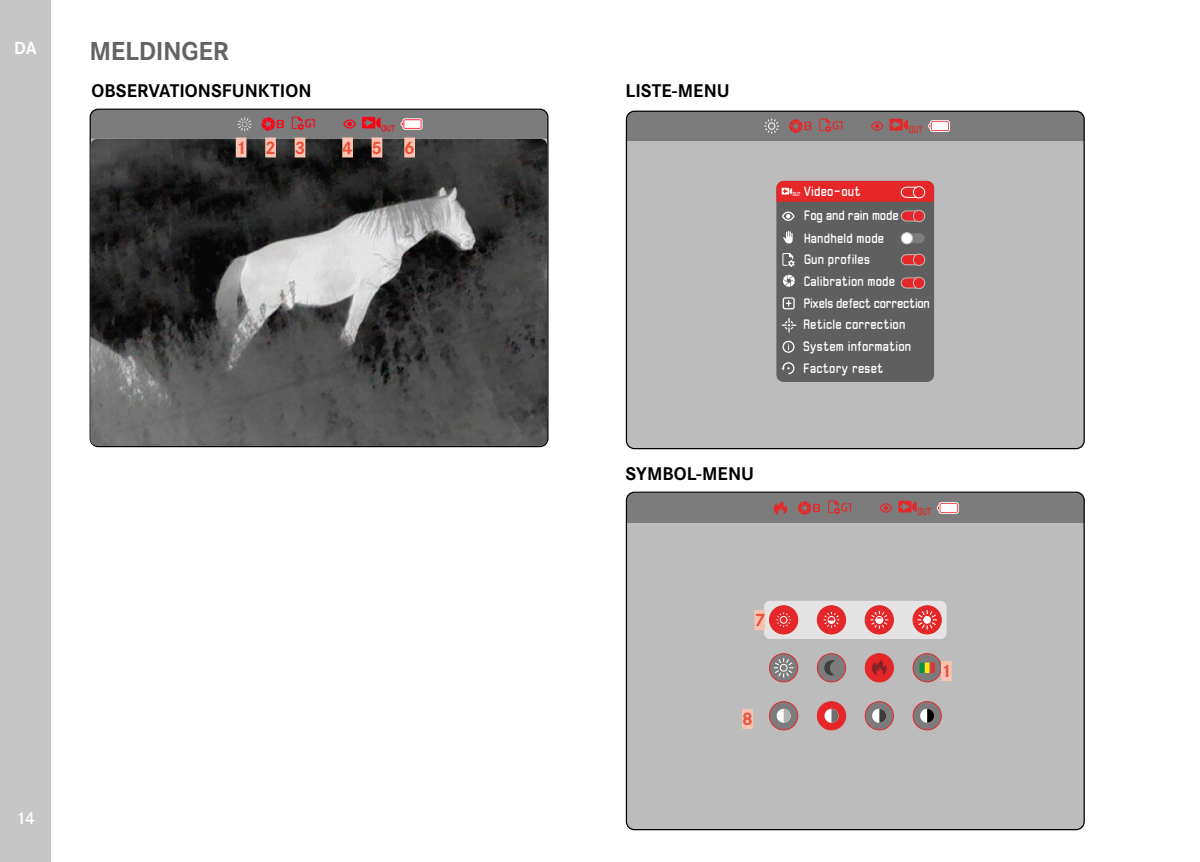
<style>
.page{position:relative;width:1200px;height:862px;background:#fff}
.page>*{position:absolute;margin:0;border:0;box-sizing:border-box;transform-origin:0 0}
.t1{font:700 27px "Corporate S";letter-spacing:-.015em;color:#646363}
.t2{font:700 19.12px "Corporate S";color:#000}
.t3{font:700 18.68px "Corporate S";letter-spacing:1em;color:#ea4f3c}
.t4{font:700 18.22px "Corporate S";color:#fff}
.t5{font:600 18px "Corporate S";color:#fff}
.t6{font:11.92px "LG1055";letter-spacing:.025em;color:#fff;scale:.9 1}
.t7{font:11.92px "LG1055";letter-spacing:-.015em;color:#fff;scale:.9 1}
.t8{font:11.92px "LG1055";color:#fff;scale:.9 1}
.t9{font:9px "LG1055";color:#e6272a;scale:.86 1}
.t10{font:5.17px "LG1055";color:#fff;scale:.86 1}
</style>
<div class="page">
<div style="left:0;top:0;width:51px;height:861px;background:#c6c6c6"></div>
<img style="left:90px;top:110px;width:456px;height:336px">
<img style="left:90px;top:139px;width:457px;height:306px">
<div style="left:236px;top:137px;width:10px;height:20px;background:#f9c5b2"></div>
<div style="left:265px;top:137px;width:11px;height:20px;background:#f9c5b2"></div>
<div style="left:342px;top:137px;width:11px;height:20px;background:#f9c5b2"></div>
<div style="left:294px;top:137px;width:11px;height:20px;background:#f9c5b2"></div>
<div style="left:404px;top:137px;width:11px;height:20px;background:#f9c5b2"></div>
<div style="left:371px;top:137px;width:11px;height:20px;background:#f9c5b2"></div>
<div style="left:627px;top:141px;width:456px;height:307px;background:#bcbcbc"></div>
<div style="left:626px;top:111px;width:457px;height:30px;background:#7c7c7c"></div>
<div style="left:776px;top:181px;width:157px;height:201px;background:#5f5f5f;border-radius:7px"></div>
<div style="left:782px;top:340px;width:12px;height:12px;border:1px solid #fff;border-radius:50%"></div>
<svg style="left:786px;top:300px;width:5px;height:6px"></svg>
<div style="left:782px;top:297px;width:12px;height:12px;border:1px solid #fff;border-radius:2px"></div>
<svg style="left:781px;top:362px;width:13px;height:13px"></svg>
<svg style="left:910px;top:233px;width:14px;height:10px"></svg>
<div style="left:900px;top:232px;width:12px;height:12px;background:#fff;border:1px solid #bcbcbc;border-radius:50%"></div>
<svg style="left:900px;top:210px;width:24px;height:12px"></svg>
<div style="left:912px;top:210px;width:12px;height:12px;background:#e6272a;border:1px solid #bcbcbc;border-radius:50%"></div>
<svg style="left:900px;top:254px;width:24px;height:11px"></svg>
<svg style="left:912px;top:253px;width:12px;height:13px"></svg>
<svg style="left:900px;top:277px;width:24px;height:12px"></svg>
<div style="left:912px;top:277px;width:12px;height:12px;background:#e6272a;border:1px solid #bcbcbc;border-radius:50%"></div>
<svg style="left:783px;top:275px;width:11px;height:11px"></svg>
<svg style="left:782px;top:253px;width:12px;height:14px"></svg>
<svg style="left:786px;top:214px;width:4px;height:4px"></svg>
<div style="left:781px;top:211px;width:13px;height:10px;border:1px solid #fff;border-radius:50%"></div>
<svg style="left:776px;top:181px;width:157px;height:21px"></svg>
<svg style="left:928px;top:120px;width:21px;height:12px"></svg>
<svg style="left:789px;top:119px;width:22px;height:14px"></svg>
<svg style="left:875px;top:124px;width:4px;height:4px"></svg>
<div style="left:870px;top:121px;width:13px;height:10px;border:1px solid #e6272a;border-radius:50%"></div>
<svg style="left:889px;top:119px;width:18px;height:11px"></svg>
<svg style="left:819px;top:118px;width:23px;height:14px"></svg>
<svg style="left:764px;top:118px;width:15px;height:16px"></svg>
<svg style="left:783px;top:231px;width:9px;height:12px"></svg>
<svg style="left:781px;top:318px;width:15px;height:14px"></svg>
<div style="left:625px;top:110px;width:459px;height:339px;border:1px solid #000;border-radius:8px"></div>
<div style="left:627px;top:522px;width:456px;height:307px;background:#bcbcbc"></div>
<div style="left:626px;top:493px;width:457px;height:29px;background:#7c7c7c"></div>
<svg style="left:763px;top:600px;width:183px;height:38px;fill:#e4e4e4"></svg>
<div style="left:912px;top:605px;width:29px;height:29px;background:#e6272a;border:1px solid #e6272a;border-radius:50%"></div>
<div style="left:769px;top:605px;width:28px;height:29px;background:#e6272a;border:1px solid #e6272a;border-radius:50%"></div>
<svg style="left:776px;top:612px;width:14px;height:14px"></svg>
<div style="left:816px;top:605px;width:29px;height:29px;background:#e6272a;border:1px solid #e6272a;border-radius:50%"></div>
<svg style="left:823px;top:612px;width:16px;height:15px"></svg>
<div style="left:864px;top:605px;width:29px;height:29px;background:#e6272a;border:1px solid #e6272a;border-radius:50%"></div>
<svg style="left:870px;top:610px;width:18px;height:18px"></svg>
<svg style="left:917px;top:609px;width:19px;height:20px"></svg>
<svg style="left:912px;top:653px;width:29px;height:28px"></svg>
<svg style="left:919px;top:662px;width:4px;height:10px"></svg>
<div style="left:924px;top:662px;width:5px;height:10px;background:#feeb00"></div>
<svg style="left:930px;top:662px;width:4px;height:10px"></svg>
<svg style="left:769px;top:653px;width:28px;height:28px"></svg>
<svg style="left:773px;top:657px;width:20px;height:20px"></svg>
<div style="left:816px;top:653px;width:29px;height:28px;background:#7c7c7c;border:1px solid #e6272a;border-radius:50%"></div>
<svg style="left:824px;top:660px;width:10px;height:15px"></svg>
<div style="left:864px;top:653px;width:29px;height:28px;background:#e6272a;border:1px solid #e6272a;border-radius:50%"></div>
<svg style="left:871px;top:660px;width:15px;height:15px"></svg>
<svg style="left:773px;top:501px;width:14px;height:13px"></svg>
<div style="left:769px;top:701px;width:28px;height:28px;background:#7c7c7c;border:1px solid #e6272a;border-radius:50%"></div>
<div style="left:816px;top:701px;width:29px;height:28px;background:#e6272a;border:1px solid #e6272a;border-radius:50%"></div>
<div style="left:864px;top:701px;width:29px;height:28px;background:#7c7c7c;border:1px solid #e6272a;border-radius:50%"></div>
<div style="left:912px;top:701px;width:29px;height:28px;background:#7c7c7c;border:1px solid #e6272a;border-radius:50%"></div>
<svg style="left:936px;top:502px;width:22px;height:11px"></svg>
<svg style="left:798px;top:501px;width:22px;height:13px"></svg>
<svg style="left:883px;top:505px;width:4px;height:5px"></svg>
<div style="left:879px;top:503px;width:12px;height:9px;border:1px solid #e6272a;border-radius:50%"></div>
<svg style="left:898px;top:500px;width:18px;height:12px"></svg>
<svg style="left:828px;top:500px;width:22px;height:14px"></svg>
<div style="left:872px;top:708px;width:14px;height:14px;background:#fff;border-radius:50%"></div>
<svg style="left:879px;top:708px;width:7px;height:14px"></svg>
<div style="left:824px;top:708px;width:14px;height:14px;background:#fff;border-radius:50%"></div>
<svg style="left:831px;top:708px;width:7px;height:14px"></svg>
<svg style="left:776px;top:708px;width:14px;height:14px"></svg>
<svg style="left:783px;top:708px;width:7px;height:14px"></svg>
<svg style="left:919px;top:708px;width:14px;height:14px"></svg>
<svg style="left:926px;top:708px;width:7px;height:14px"></svg>
<div style="left:625px;top:491px;width:459px;height:338px;border:1px solid #000;border-radius:8px"></div>
<div style="left:742px;top:708px;width:10px;height:20px;background:#f9c5b2"></div>
<div style="left:940px;top:660px;width:11px;height:20px;background:#f9c5b2"></div>
<div style="left:754px;top:609px;width:11px;height:20px;background:#f9c5b2"></div>
<h3 class="t4" style="left:14px;top:34px;width:24px">DA</h3>
<h1 class="t1" style="left:90px;top:29px;width:140px">MELDINGER</h1>
<h2 class="t2" style="left:91px;top:76px;width:221px">OBSERVATIONSFUNKTION</h2>
<h3 class="t3" style="left:236px;top:133px;width:71px">123</h3>
<h3 class="t3" style="left:342px;top:133px;width:74px">456</h3>
<h3 class="t5" style="left:16px;top:803px;width:21px">14</h3>
<h2 class="t2" style="left:625px;top:76px;width:106px">LISTE-MENU</h2>
<h2 class="t2" style="left:625px;top:458px;width:130px">SYMBOL-MENU</h2>
<p class="t9" style="left:908px;top:124px;width:18px">OUT</p>
<p class="t6" style="left:803px;top:183px;width:65px">Video-out</p>
<p class="t10" style="left:792px;top:191px;width:11px">OUT</p>
<p class="t8" style="left:803px;top:208px;width:107px">Fog and rain mode</p>
<p class="t6" style="left:803px;top:230px;width:91px">Handheld mode</p>
<p class="t6" style="left:803px;top:251px;width:75px">Gun profiles</p>
<p class="t6" style="left:803px;top:274px;width:103px">Calibration mode</p>
<p class="t7" style="left:802px;top:295px;width:142px">Pixels defect correction</p>
<p class="t6" style="left:802px;top:317px;width:115px">Reticle correction</p>
<p class="t6" style="left:802px;top:339px;width:121px">System information</p>
<p class="t6" style="left:802px;top:360px;width:90px">Factory reset</p>
<p class="t9" style="left:916px;top:506px;width:18px">OUT</p>
<h3 class="t3" style="left:754px;top:605px;width:12px">7</h3>
<h3 class="t3" style="left:742px;top:703px;width:12px">8</h3>
<h3 class="t3" style="left:940px;top:656px;width:12px">1</h3>
</div>
